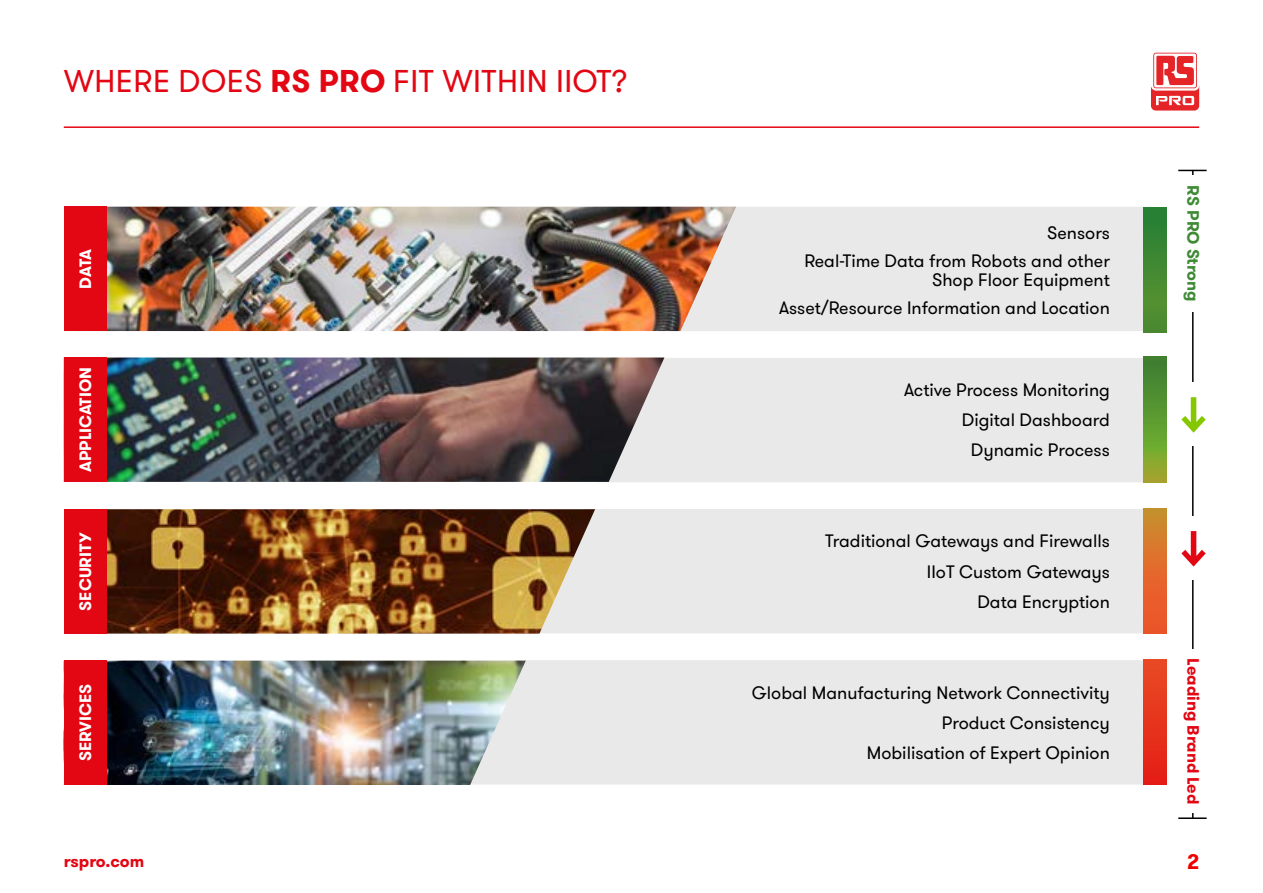
<style>
.page{position:relative;width:1263px;height:893px;background:#fff}
.page>*{position:absolute;margin:0;border:0;box-sizing:border-box;transform-origin:0 0}
.t1{font:700 50.7px "GT Walsheim";color:#85c800}
.t2{font:700 50.7px "GT Walsheim";color:#e30613}
.t3{font:31.5px "GT Walsheim";letter-spacing:.015em;color:#e30613}
.t4{font:700 21px "GT Walsheim";color:#ef0000}
.t5{font:18px/30.2px "GT Walsheim";color:#000;text-align:right}
.t6{font:700 16.5px "GT Walsheim";color:#fff}
.t7{font:700 16.5px "GT Walsheim";color:#e30613}
.t8{font:700 16.5px "GT Walsheim";color:#3f8a35}
.s1{font-weight:700}
</style>
<div class="page">
<hr style="left:64px;top:126px;width:1135px;height:2px;background:#e30613">
<svg style="left:1151px;top:51px;width:48px;height:40px"></svg>
<svg style="left:1151px;top:53px;width:48px;height:58px"></svg>
<div style="left:736px;top:207px;width:408px;height:124px;background:#e9e9e9"></div>
<div style="left:664px;top:358px;width:480px;height:124px;background:#e9e9e9"></div>
<div style="left:595px;top:509px;width:549px;height:124px;background:#e9e9e9"></div>
<div style="left:459px;top:660px;width:685px;height:124px;background:#e9e9e9"></div>
<img style="left:106px;top:207px;width:630px;height:124px">
<div style="left:64px;top:207px;width:42px;height:124px;background:#e30613"></div>
<div style="left:1144px;top:207px;width:23px;height:125px;background:linear-gradient(to bottom,#278034,#599030)"></div>
<img style="left:106px;top:357px;width:558px;height:125px">
<div style="left:64px;top:357px;width:42px;height:125px;background:#e30613"></div>
<svg style="left:1144px;top:357px;width:23px;height:125px;background:#639930"></svg>
<img style="left:106px;top:509px;width:489px;height:125px">
<div style="left:64px;top:509px;width:42px;height:125px;background:#e30613"></div>
<div style="left:1144px;top:508px;width:23px;height:126px;background:linear-gradient(to bottom,#cb8d2e,#f24e2a)"></div>
<img style="left:63px;top:661px;width:463px;height:124px">
<div style="left:64px;top:660px;width:42px;height:125px;background:#e30613"></div>
<div style="left:1144px;top:659px;width:23px;height:126px;background:linear-gradient(to bottom,#e84c24,#e41d15)"></div>
<svg style="left:1178px;top:170px;width:28px;height:1px"></svg>
<hr style="left:1178px;top:817px;width:28px;height:2px;background:#000">
<hr style="left:1192px;top:170px;width:1px;height:648px;background:#000">
<div style="left:1187px;top:175px;width:13px;height:137px;background:#fff"></div>
<div style="left:1187px;top:649px;width:13px;height:164px;background:#fff"></div>
<div style="left:1180px;top:382px;width:27px;height:64px;background:#fff"></div>
<div style="left:1180px;top:516px;width:27px;height:63px;background:#fff"></div>
<h2 class="t3" style="left:64px;top:62px;width:565px">WHERE DOES <span class="s1">RS PRO</span> FIT WITHIN IIOT?</h2>
<p class="t6" style="left:75px;top:289px;width:41px;rotate:-90deg">DATA</p>
<p class="t6" style="left:75px;top:472px;width:107px;rotate:-90deg">APPLICATION</p>
<p class="t6" style="left:75px;top:610px;width:79px;rotate:-90deg">SECURITY</p>
<p class="t6" style="left:75px;top:761px;width:79px;rotate:-90deg">SERVICES</p>
<p class="t5" style="left:804px;top:219px;width:307px;line-height:28px">Sensors<br>Real-Time Data from Robots and other</p>
<p class="t5" style="left:779px;top:266px;width:332px;line-height:28px">Shop Floor Equipment<br>Asset/Resource Information and Location</p>
<p class="t5" style="left:904px;top:375px;width:207px">Active Process Monitoring<br>Digital Dashboard<br>Dynamic Process</p>
<p class="t5" style="left:825px;top:526px;width:286px">Traditional Gateways and Firewalls<br>IIoT Custom Gateways</p>
<p class="t5" style="left:977px;top:587px;width:134px">Data Encryption</p>
<p class="t5" style="left:752px;top:678px;width:359px">Global Manufacturing Network Connectivity<br>Product Consistency</p>
<p class="t5" style="left:867px;top:738px;width:245px">Mobilisation of Expert Opinion</p>
<p class="t8" style="left:1204px;top:185px;width:118px;rotate:90deg">RS PRO Strong</p>
<h1 class="t1" style="left:1180px;top:382px;width:29px">↓</h1>
<h1 class="t2" style="left:1180px;top:516px;width:29px">↓</h1>
<p class="t7" style="left:1204px;top:658px;width:147px;rotate:90deg">Leading Brand Led</p>
<p class="t7" style="left:64px;top:851px;width:82px">rspro.com</p>
<p class="t4" style="left:1187px;top:848px;width:14px">2</p>
</div>
